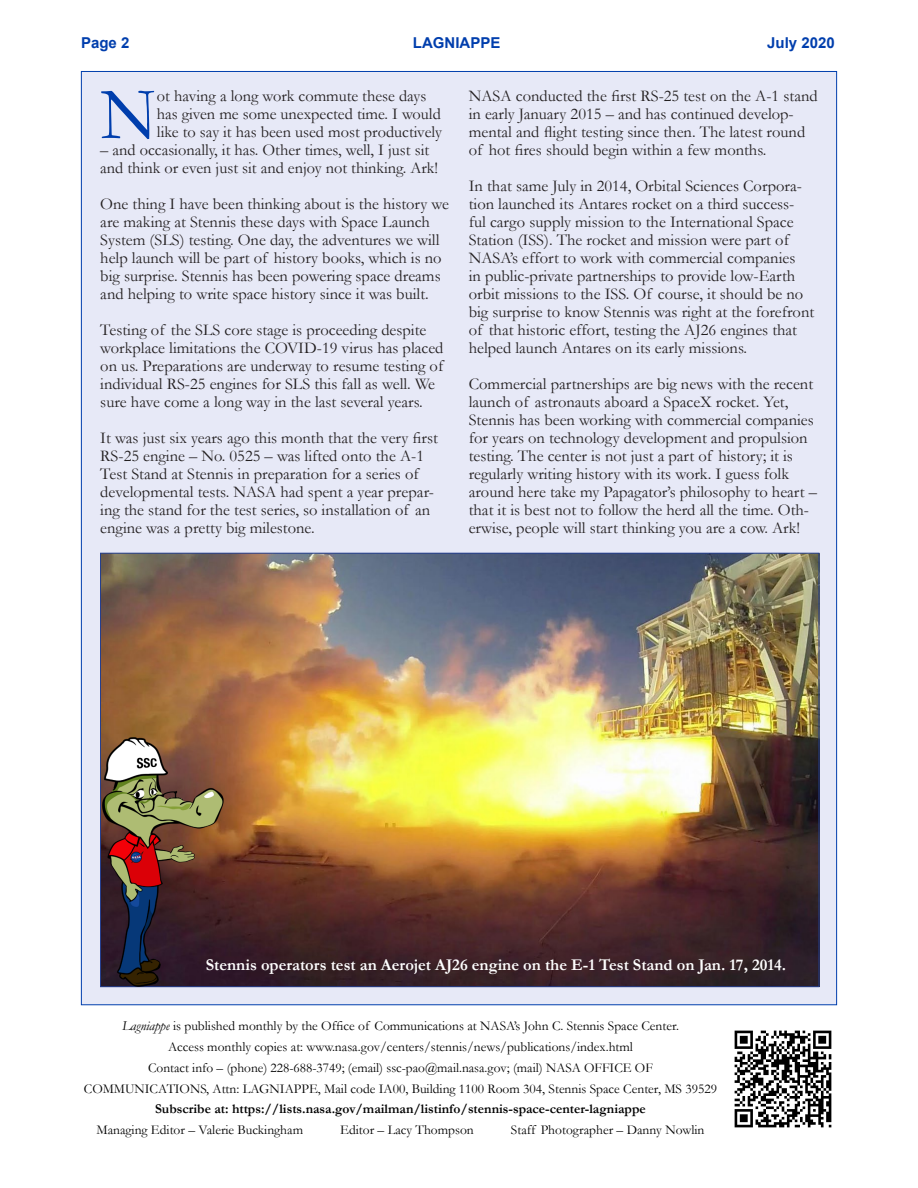
<style>
.page{position:relative;width:918px;height:1188px;background:#fff}
.page>*{position:absolute;margin:0;border:0;box-sizing:border-box;transform-origin:0 0}
.t1{font:74.25px "Garamond";color:#003ead}
.t2{font:16.5px/18px "Garamond";color:#231f20}
.t3{font:700 16.5px "Garamond";color:#fff}
.t4{font:700 15px "Arial";color:#003ead}
.t5{font:13.5px "Garamond";color:#000}
.t6{font:700 13.5px "Garamond";color:#000}
.s1{font-style:italic}
</style>
<div class="page">
<div style="left:81px;top:71px;width:756px;height:934px;background:#e7e9f7;border:1px solid #003ead"></div>
<img style="left:734px;top:1030px;width:98px;height:98px">
<img style="left:102px;top:555px;width:715px;height:430px">
<img style="left:102px;top:736px;width:125px;height:251px">
<p class="t4" style="left:81px;top:32px;width:50px">Page 2</p>
<p class="t4" style="left:413px;top:32px;width:89px">LAGNIAPPE</p>
<p class="t4" style="left:767px;top:32px;width:69px">July 2020</p>
<p class="t1" style="left:100px;top:64px;width:58px">N</p>
<p class="t2" style="left:157px;top:87px;width:287px">ot having a long work commute these days has given me some unexpected time. I would like to say it has been used most productively</p>
<p class="t2" style="left:100px;top:141px;width:339px">– and occasionally, it has. Other times, well, I just sit and think or even just sit and enjoy not thinking. Ark!</p>
<p class="t2" style="left:100px;top:195px;width:350px">One thing I have been thinking about is the history we are making at Stennis these days with Space Launch System (SLS) testing. One day, the adventures we will help launch will be part of history books, which is no big surprise. Stennis has been powering space dreams and helping to write space history since it was built.</p>
<p class="t2" style="left:100px;top:321px;width:345px">Testing of the SLS core stage is proceeding despite workplace limitations the COVID-19 virus has placed on us. Preparations are underway to resume testing of individual RS-25 engines for SLS this fall as well. We sure have come a long way in the last several years.</p>
<p class="t2" style="left:100px;top:429px;width:339px">It was just six years ago this month that the very first RS-25 engine – No. 0525 – was lifted onto the A-1<br>Test Stand at Stennis in preparation for a series of developmental tests. NASA had spent a year prepar&shy;ing the stand for the test series, so installation of an engine was a pretty big milestone.</p>
<p class="t2" style="left:469px;top:87px;width:350px">NASA conducted the first RS-25 test on the A-1 stand in early January 2015 – and has continued develop&shy;mental and flight testing since then. The latest round of hot fires should begin within a few months.</p>
<p class="t2" style="left:469px;top:177px;width:347px">In that same July in 2014, Orbital Sciences Corpora&shy;tion launched its Antares rocket on a third success&shy;ful cargo supply mission to the International Space Station (ISS). The rocket and mission were part of NASA’s effort to work with commercial companies<br>in public-private partnerships to provide low-Earth orbit missions to the ISS. Of course, it should be no big surprise to know Stennis was right at the forefront of that historic effort, testing the AJ26 engines that helped launch Antares on its early missions.</p>
<p class="t2" style="left:469px;top:375px;width:350px">Commercial partnerships are big news with the recent launch of astronauts aboard a SpaceX rocket. Yet, Stennis has been working with commercial companies for years on technology development and propulsion testing. The center is not just a part of history; it is regularly writing history with its work. I guess folk around here take my Papagator’s philosophy to heart – that it is best not to follow the herd all the time. Oth&shy;erwise, people will start thinking you are a cow. Ark!</p>
<p class="t3" style="left:206px;top:954px;width:582px">Stennis operators test an Aerojet AJ26 engine on the E-1 Test Stand on Jan. 17, 2014.</p>
<p class="t5" style="left:122px;top:1017px;width:558px"><span class="s1">Lagniappe</span> is published monthly by the Office of Communications at NASA’s John C. Stennis Space Center.</p>
<p class="t5" style="left:168px;top:1038px;width:466px">Access monthly copies at: www.nasa.gov/centers/stennis/news/publications/index.html</p>
<p class="t5" style="left:148px;top:1058px;width:506px">Contact info – (phone) 228-688-3749; (email) ssc-pao@mail.nasa.gov; (mail) NASA OFFICE OF</p>
<p class="t5" style="left:84px;top:1079px;width:635px">COMMUNICATIONS, Attn: LAGNIAPPE, Mail code IA00, Building 1100 Room 304, Stennis Space Center, MS 39529</p>
<p class="t6" style="left:155px;top:1100px;width:492px">Subscribe at: https://lists.nasa.gov/mailman/listinfo/stennis-space-center-lagniappe</p>
<p class="t5" style="left:96px;top:1121px;width:208px">Managing Editor – Valerie Buckingham</p>
<p class="t5" style="left:340px;top:1121px;width:135px">Editor – Lacy Thompson</p>
<p class="t5" style="left:511px;top:1121px;width:195px">Staff Photographer – Danny Nowlin</p>
</div>
